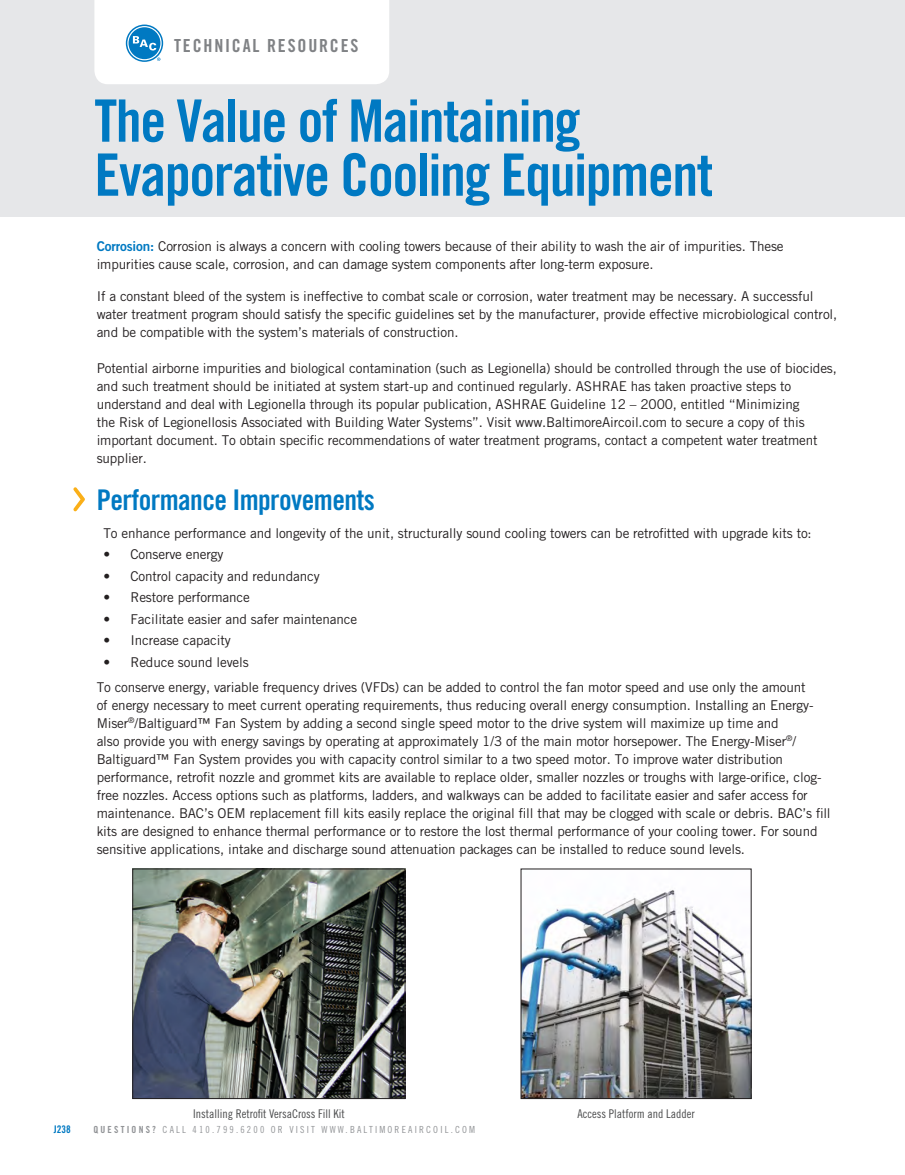
<style>
.page{position:relative;width:905px;height:1175px;background:#fff}
.page>*{position:absolute;margin:0;border:0;box-sizing:border-box;transform-origin:0 0}
.t1{font:58.5px/54px "Trade Gothic Bold Cond Twenty";letter-spacing:-.025em;color:#0079c2}
.t2{font:28.5px "Trade Gothic Bold Cond Twenty";letter-spacing:-.02em;color:#0079c2}
.t3{font:18px "Trade Gothic Bold Cond Twenty";letter-spacing:.1em;color:#808285}
.body-after-subhead{font:13.5px/18px "Trade Gothic";letter-spacing:-.01em;color:#231f20}
.bulleted_list{font:13.5px "Trade Gothic";letter-spacing:-.01em;color:#231f20}
.figure_table_title{font:12px "Trade Gothic Cond Eighteen";color:#4b4c4d}
.t4{font:10.5px "Trade Gothic Bold Cond Twenty";color:#0079c2}
.t5{font:9.75px "Trade Gothic Cond Eighteen";letter-spacing:.225em;color:#939598}
.s1{font-family:"Trade Gothic Bold Two";color:#0079c2}
.s2{font-family:"Gotham Rounded";font-size:55.5px;color:#faaf18}
.s3{font-family:"Trade Gothic Bold Cond Twenty"}
</style>
<div class="page">
<div style="left:0;top:0;width:904px;height:217px;background:#e6e7e9"></div>
<div style="left:94px;top:0;width:295px;height:84px;background:#fff"></div>
<img style="left:523px;top:890px;width:226px;height:206px">
<div style="left:521px;top:868px;width:230px;height:230px;border:1px solid #231f20"></div>
<img style="left:134px;top:870px;width:269px;height:226px">
<div style="left:132px;top:868px;width:273px;height:230px;border:1px solid #231f20"></div>
<h3 class="t3" style="left:174px;top:34px;width:186px">TECHNICAL RESOURCES</h3>
<p class="t1" style="left:94px;top:93px;width:620px">The Value of Maintaining<br>Evaporative Cooling Equipment</p>
<p class="body-after-subhead" style="left:97px;top:237px;width:688px"><span class="s1">Corrosion:</span> Corrosion is always a concern with cooling towers because of their ability to wash the air of impurities. These impurities cause scale, corrosion, and can damage system components after long-term exposure.</p>
<p class="body-after-subhead" style="left:97px;top:286px;width:742px">If a constant bleed of the system is ineffective to combat scale or corrosion, water treatment may be necessary. A successful water treatment program should satisfy the specific guidelines set by the manufacturer, provide effective microbiological control, and be compatible with the system’s materials of construction.</p>
<p class="body-after-subhead" style="left:97px;top:358px;width:741px">Potential airborne impurities and biological contamination (such as Legionella) should be controlled through the use of biocides, and such treatment should be initiated at system start-up and continued regularly. ASHRAE has taken proactive steps to understand and deal with Legionella through its popular publication, ASHRAE Guideline 12 – 2000, entitled “Minimizing<br>the Risk of Legionellosis Associated with Building Water Systems”. Visit www.BaltimoreAircoil.com to secure a copy of this important document. To obtain specific recommendations of water treatment programs, contact a competent water treatment supplier.</p>
<p class="t2" style="left:70px;top:482px;width:307px"><span class="s2">›</span> Performance Improvements</p>
<p class="bulleted_list" style="left:103px;top:525px;width:709px">To enhance performance and longevity of the unit, structurally sound cooling towers can be retrofitted with upgrade kits to:</p>
<p class="body-after-subhead" style="left:103px;top:545px;width:121px">• Conserve energy</p>
<p class="body-after-subhead" style="left:103px;top:567px;width:218px">• Control capacity and redundancy</p>
<p class="body-after-subhead" style="left:103px;top:588px;width:148px">• Restore performance</p>
<p class="body-after-subhead" style="left:103px;top:610px;width:255px">• Facilitate easier and safer maintenance</p>
<p class="body-after-subhead" style="left:103px;top:631px;width:129px">• Increase capacity</p>
<p class="body-after-subhead" style="left:103px;top:653px;width:147px">• Reduce sound levels</p>
<p class="body-after-subhead" style="left:97px;top:677px;width:735px">To conserve energy, variable frequency drives (VFDs) can be added to control the fan motor speed and use only the amount<br>of energy necessary to meet current operating requirements, thus reducing overall energy consumption. Installing an Energy-Miser<sup>®</sup>/Baltiguard™ Fan System by adding a second single speed motor to the drive system will maximize up time and<br>also provide you with energy savings by operating at approximately 1/3 of the main motor horsepower. The Energy-Miser<sup>®</sup>/ Baltiguard™ Fan System provides you with capacity control similar to a two speed motor. To improve water distribution performance, retrofit nozzle and grommet kits are available to replace older, smaller nozzles or troughs with large-orifice, clog&shy;free nozzles. Access options such as platforms, ladders, and walkways can be added to facilitate easier and safer access for maintenance. BAC’s OEM replacement fill kits easily replace the original fill that may be clogged with scale or debris. BAC’s fill kits are designed to enhance thermal performance or to restore the lost thermal performance of your cooling tower. For sound sensitive applications, intake and discharge sound attenuation packages can be installed to reduce sound levels.</p>
<p class="figure_table_title" style="left:193px;top:1106px;width:153px">Installing Retrofit VersaCross Fill Kit</p>
<p class="figure_table_title" style="left:577px;top:1106px;width:119px">Access Platform and Ladder</p>
<p class="t4" style="left:54px;top:1122px;width:18px">J238</p>
<p class="t5" style="left:93px;top:1123px;width:383px"><span class="s3">QUESTIONS?</span> CALL 410.799.6200 OR VISIT WWW.BALTIMOREAIRCOIL.COM</p>
</div>
